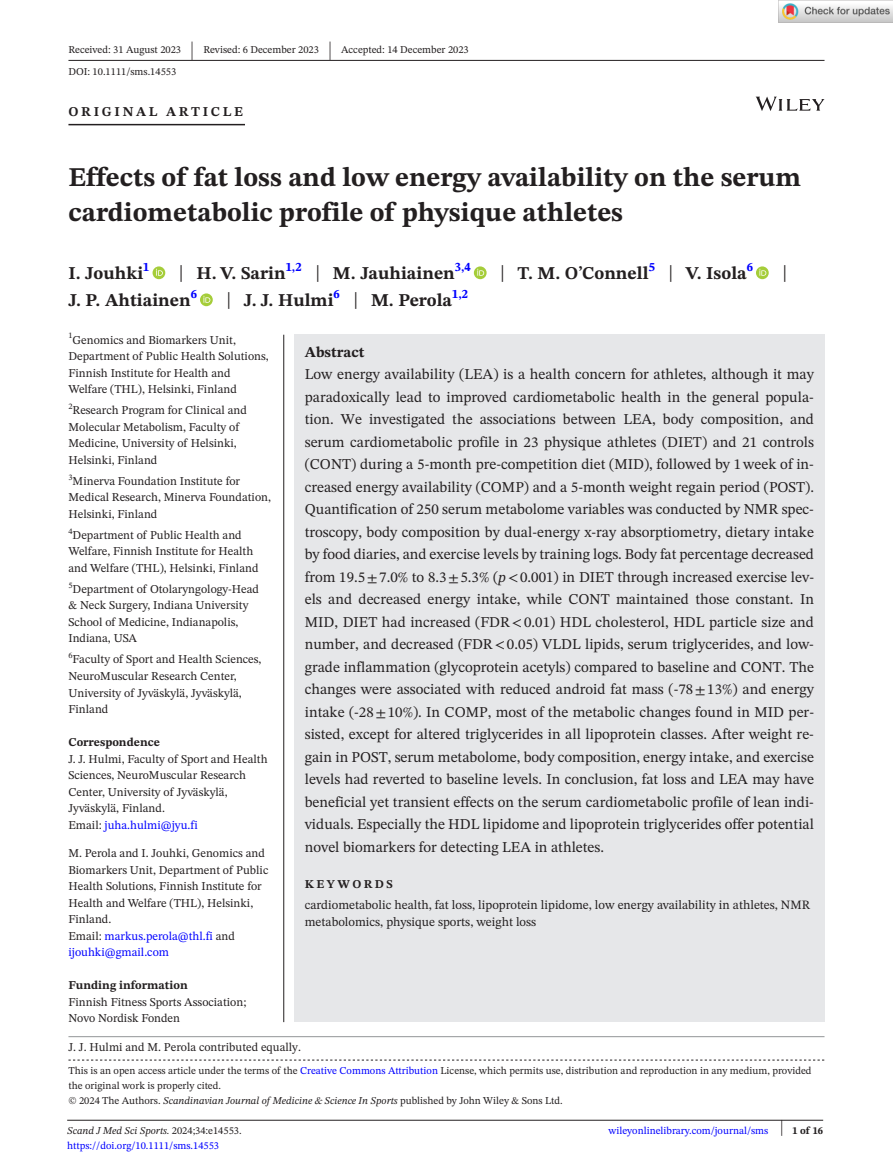
<style>
.page{position:relative;width:893px;height:1174px;background:#fff}
.page>*{position:absolute;margin:0;border:0;box-sizing:border-box;transform-origin:0 0}
.t1{font:700 27px/34.5px "STIX Two Text";color:#231f20}
.t2{font:25.65px "STIX Two Text";color:#231f20;scale:.49 1}
.t3{font:23.4px "STIX Two Text";color:#231f20;scale:.77 1}
.t4{font:700 18px "STIX Two Text";color:#231f20}
.t5{font:15px/22.5px "STIX Two Text";color:#231f20;text-align:justify}
.t6{font:700 15px "STIX Two Text";color:#231f20}
.t7{font:700 13.5px "STIX Two Text";letter-spacing:.2em;color:#231f20}
.t8{font:12.75px/17.2px "STIX Two Text";color:#231f20}
.t9{font:12px/16.5px "STIX Two Text";color:#231f20}
.t10{font:700 12px "STIX Two Text";color:#231f20}
.t11{font:700 12px "STIX Two Text";letter-spacing:.2em;color:#231f20}
.t12{font:10.5px/15px "STIX Two Text";color:#231f20}
.t13{font:10.5px "STIX Two Text";color:#00f}
.t14{font:italic 10.5px "STIX Two Text";color:#231f20}
.t15{font:700 10.5px "STIX Two Text";color:#231f20}
.s1{font-weight:400;font-size:23.4px}
.s2{color:#00f}
.s3{font-family:"STIX"}
.s4{font-style:italic}
.s5{font-style:normal}
.s6{font-weight:400;font-size:22.2px}
</style>
<div class="page">
<hr style="left:67px;top:1119px;width:756px;height:1px;background:#231f20">
<svg style="left:756px;top:97px;width:68px;height:14px"></svg>
<hr style="left:68px;top:60px;width:756px;height:1px;background:#231f20">
<hr style="left:68px;top:124px;width:177px;height:1px;background:#231f20">
<div style="left:153px;top:266px;width:12px;height:13px;background:#a5cd39;border-radius:50%"></div>
<svg style="left:156px;top:269px;width:7px;height:7px"></svg>
<svg style="left:474px;top:266px;width:13px;height:13px"></svg>
<svg style="left:477px;top:269px;width:7px;height:7px"></svg>
<svg style="left:756px;top:266px;width:13px;height:13px"></svg>
<svg style="left:759px;top:269px;width:7px;height:7px"></svg>
<svg style="left:200px;top:293px;width:13px;height:13px"></svg>
<svg style="left:203px;top:296px;width:7px;height:7px"></svg>
<div style="left:294px;top:335px;width:530px;height:687px;background:#e6e7e9"></div>
<hr style="left:283px;top:335px;width:1px;height:687px;background:#231f20">
<svg style="left:68px;top:1059px;width:756px;height:1px"></svg>
<hr style="left:68px;top:1036px;width:756px;height:1px;background:#939598">
<img style="left:779px;top:0;width:114px;height:23px">
<p class="t12" style="left:68px;top:42px;width:114px">Received: 31 August 2023</p>
<h2 class="t2" style="left:191px;top:32px;width:8px">|</h2>
<p class="t12" style="left:203px;top:42px;width:117px">Revised: 6 December 2023</p>
<h2 class="t2" style="left:328px;top:32px;width:8px">|</h2>
<p class="t12" style="left:341px;top:42px;width:129px">Accepted: 14 December 2023</p>
<p class="t12" style="left:68px;top:64px;width:109px">DOI: 10.1111/sms.14553</p>
<p class="t7" style="left:68px;top:101px;width:176px">ORIGINAL ARTICLE</p>
<h1 class="t1" style="left:68px;top:161px;width:734px">Effects of fat loss and low energy availability on the serum cardiometabolic profile of physique athletes</h1>
<p class="t4" style="left:68px;top:260px;width:83px">I. Jouhki<sup>1</sup></p>
<p class="t4" style="left:179px;top:260px;width:293px"><span class="s1">|</span> H. V. Sarin<sup>1,2</sup> <span class="s1">|</span> M. Jauhiainen<sup>3,4</sup></p>
<p class="t4" style="left:500px;top:260px;width:254px"><span class="s1">|</span> T. M. O’Connell<sup>5</sup> <span class="s1">|</span> V. Isola<sup>6</sup></p>
<h3 class="t3" style="left:782px;top:257px;width:8px">|</h3>
<p class="t4" style="left:68px;top:287px;width:130px">J. P. Ahtiainen<sup>6</sup></p>
<p class="t4" style="left:226px;top:287px;width:243px"><span class="s1">|</span> J. J. Hulmi<sup>6</sup> <span class="s1">|</span> M. Perola<sup>1,2</sup></p>
<p class="t9" style="left:68px;top:331px;width:202px"><sup>1</sup>Genomics and Biomarkers Unit, Department of Public Health Solutions, Finnish Institute for Health and Welfare (THL), Helsinki, Finland</p>
<p class="t9" style="left:68px;top:402px;width:180px"><sup>2</sup>Research Program for Clinical and<br>Molecular Metabolism, Faculty of<br>Medicine, University of Helsinki,<br>Helsinki, Finland</p>
<p class="t9" style="left:68px;top:472px;width:204px"><sup>3</sup>Minerva Foundation Institute for<br>Medical Research, Minerva Foundation,<br>Helsinki, Finland</p>
<p class="t9" style="left:68px;top:526px;width:192px"><sup>4</sup>Department of Public Health and<br>Welfare, Finnish Institute for Health and Welfare (THL), Helsinki, Finland</p>
<p class="t9" style="left:68px;top:580px;width:192px"><sup>5</sup>Department of Otolaryngology-Head &amp; Neck Surgery, Indiana University<br>School of Medicine, Indianapolis,<br>Indiana, USA</p>
<p class="t9" style="left:68px;top:651px;width:195px"><sup>6</sup>Faculty of Sport and Health Sciences,<br>NeuroMuscular Research Center,<br>University of Jyväskylä, Jyväskylä,<br>Finland</p>
<p class="t10" style="left:68px;top:733px;width:93px">Correspondence</p>
<p class="t9" style="left:68px;top:750px;width:201px">J. J. Hulmi, Faculty of Sport and Health<br>Sciences, NeuroMuscular Research<br>Center, University of Jyväskylä,<br>Jyväskylä, Finland.<br>Email: <span class="s2">juha.hulmi@jyu.fi</span></p>
<p class="t9" style="left:68px;top:844px;width:201px">M. Perola and I. Jouhki, Genomics and<br>Biomarkers Unit, Department of Public<br>Health Solutions, Finnish Institute for<br>Health and Welfare (THL), Helsinki,<br>Finland.<br>Email: <span class="s2">markus.perola@thl.fi</span> and <span class="s2">ijouhki@gmail.com</span></p>
<p class="t10" style="left:68px;top:976px;width:121px">Funding information</p>
<p class="t9" style="left:68px;top:993px;width:179px">Finnish Fitness Sports Association;<br>Novo Nordisk Fonden</p>
<p class="t6" style="left:305px;top:341px;width:61px">Abstract</p>
<p class="t5" style="left:305px;top:363px;width:511px">Low energy availability (LEA) is a health concern for athletes, although it may paradoxically lead to improved cardiometabolic health in the general popula&shy;tion. We investigated the associations between LEA, body composition, and serum cardiometabolic profile in 23 physique athletes (DIET) and 21 controls (CONT) during a 5-month pre-competition diet (MID), followed by 1week of in&shy;creased energy availability (COMP) and a 5-month weight regain period (POST).<br>Quantification of 250 serum metabolome variables was conducted by NMR spec&shy;troscopy, body composition by dual-energy x-ray absorptiometry, dietary intake by food diaries, and exercise levels by training logs. Body fat percentage decreased from 19.5<span class="s3">±</span>7.0% to 8.3<span class="s3">±</span>5.3% (<span class="s4">p</span><span class="s3">&lt;</span>0.001) in DIET through increased exercise lev&shy;els and decreased energy intake, while CONT maintained those constant. In MID, DIET had increased (FDR<span class="s3">&lt;</span>0.01) HDL cholesterol, HDL particle size and number, and decreased (FDR<span class="s3">&lt;</span>0.05) VLDL lipids, serum triglycerides, and low&shy;grade inflammation (glycoprotein acetyls) compared to baseline and CONT. The changes were associated with reduced android fat mass (-78<span class="s3">±</span>13%) and energy intake (-28<span class="s3">±</span>10%). In COMP, most of the metabolic changes found in MID per&shy;sisted, except for altered triglycerides in all lipoprotein classes. After weight re&shy;gain in POST, serum metabolome, body composition, energy intake, and exercise levels had reverted to baseline levels. In conclusion, fat loss and LEA may have beneficial yet transient effects on the serum cardiometabolic profile of lean indi&shy;viduals. Especially the HDL lipidome and lipoprotein triglycerides offer potential novel biomarkers for detecting LEA in athletes.</p>
<p class="t11" style="left:305px;top:875px;width:90px">KEYWORDS</p>
<p class="t8" style="left:305px;top:896px;width:507px">cardiometabolic health, fat loss, lipoprotein lipidome, low energy availability in athletes, NMR metabolomics, physique sports, weight loss</p>
<p class="t9" style="left:68px;top:1038px;width:234px">J. J. Hulmi and M. Perola contributed equally.</p>
<p class="t12" style="left:68px;top:1063px;width:745px">This is an open access article under the terms of the <span class="s2">Creative Commons Attribution</span> License, which permits use, distribution and reproduction in any medium, provided the original work is properly cited.<br>© 2024 The Authors. <span class="s4">Scandinavian Journal of Medicine &amp; Science In Sports</span> published by John Wiley &amp; Sons Ltd.</p>
<p class="t14" style="left:67px;top:1123px;width:176px">Scand J Med Sci Sports. <span class="s5">2024;34:e14553.</span></p>
<p class="t15" style="left:780px;top:1123px;width:45px"><span class="s6">|</span> 1 of 16</p>
<p class="t13" style="left:67px;top:1138px;width:153px">https://doi.org/10.1111/sms.14553</p>
<p class="t13" style="left:609px;top:1123px;width:161px">wileyonlinelibrary.com/journal/sms</p>
</div>
